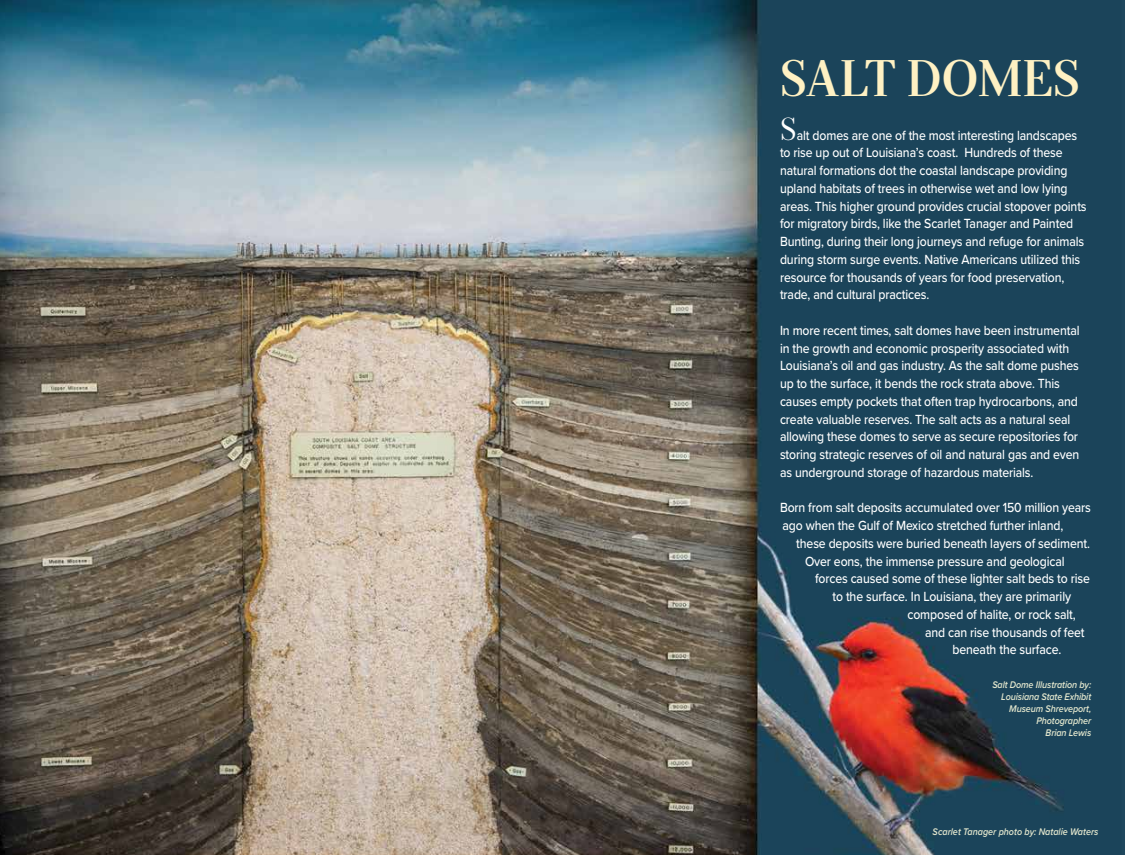
<style>
.page{position:relative;width:1125px;height:855px;background:#fff}
.page>*{position:absolute;margin:0;border:0;box-sizing:border-box;transform-origin:0 0}
.t1{font:700 50.38px "Serif 72 Beta";letter-spacing:-.01em;color:#fff1c3;scale:.96 1}
.t2{font:31.25px "Serif 72 Beta";color:#fff}
.t3{font:500 13.75px/17.8px "Proxima Nova";letter-spacing:-.01em;color:#fff;scale:.89 1}
.t4{font:italic 600 10px/12px "Proxima Nova";letter-spacing:-.01em;color:#e2e6cd;text-align:right;scale:.9 1}
</style>
<div class="page">
<img style="left:0;top:0;width:1125px;height:855px">
<h1 class="t1" style="left:780px;top:48px;width:315px">SALT DOMES</h1>
<h2 class="t2" style="left:780px;top:110px;width:18px">S</h2>
<p class="t3" style="left:780px;top:126px;width:346px;text-indent:17px">alt domes are one of the most interesting landscapes to rise up out of Louisiana’s coast. Hundreds of these natural formations dot the coastal landscape providing upland habitats of trees in otherwise wet and low lying areas. This higher ground provides crucial stopover points for migratory birds, like the Scarlet Tanager and Painted Bunting, during their long journeys and refuge for animals during storm surge events. Native Americans utilized this resource for thousands of years for food preservation, trade, and cultural practices.</p>
<p class="t3" style="left:780px;top:321px;width:338px">In more recent times, salt domes have been instrumental in the growth and economic prosperity associated with Louisiana’s oil and gas industry. As the salt dome pushes up to the surface, it bends the rock strata above. This causes empty pockets that often trap hydrocarbons, and create valuable reserves. The salt acts as a natural seal allowing these domes to serve as secure repositories for storing strategic reserves of oil and natural gas and even as underground storage of hazardous materials.</p>
<p class="t3" style="left:780px;top:498px;width:351px">Born from salt deposits accumulated over 150 million years ago when the Gulf of Mexico stretched further inland,</p>
<p class="t3" style="left:805px;top:534px;width:322px;text-indent:-9px">these deposits were buried beneath layers of sediment.<br>Over eons, the immense pressure and geological</p>
<p class="t3" style="left:815px;top:569px;width:311px">forces caused some of these lighter salt beds to rise</p>
<p class="t3" style="left:833px;top:587px;width:270px">to the surface. In Louisiana, they are primarily</p>
<p class="t3" style="left:908px;top:605px;width:191px">composed of halite, or rock salt,</p>
<p class="t3" style="left:925px;top:623px;width:181px">and can rise thousands of feet</p>
<p class="t3" style="left:953px;top:640px;width:124px">beneath the surface.</p>
<p class="t4" style="left:992px;top:678px;width:111px">Salt Dome Illustration by:<br>Louisiana State Exhibit<br>Museum Shreveport,<br>Photographer<br>Brian Lewis</p>
<p class="t4" style="left:933px;top:825px;width:186px">Scarlet Tanager photo by: Natalie Waters</p>
</div>
